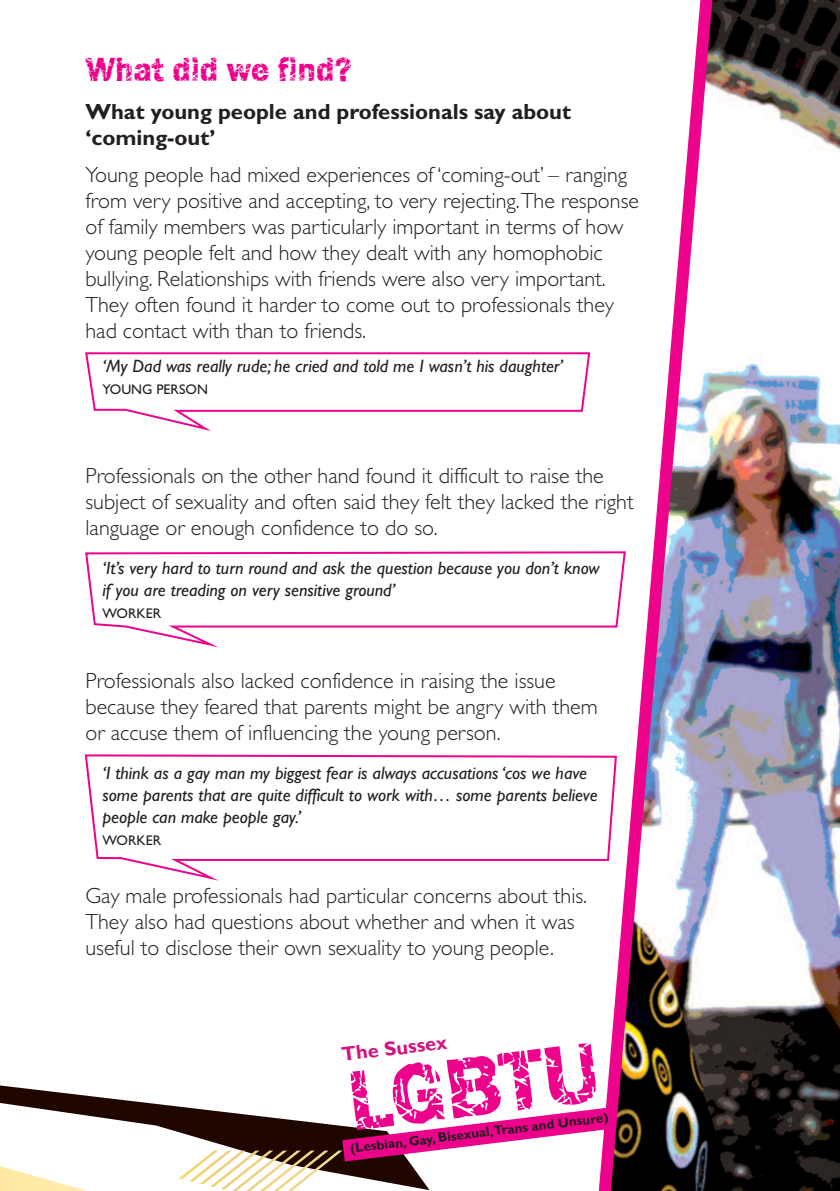
<style>
.page{position:relative;width:840px;height:1191px;background:#fff}
.page>*{position:absolute;margin:0;border:0;box-sizing:border-box;transform-origin:0 0}
.t1{font:86.2px "DTC Funky M07";color:#ed028c}
.t2{font:34px "DTC Funky M07";color:#ed028c}
.t3{font:300 22px/26px "Gill Sans";color:#231f20}
.t4{font:700 22px/26px "Gill Sans";color:#231f20}
.t5{font:700 20.2px "Gill Sans";color:#d31380}
.t6{font:italic 18px/22px "Gill Sans";color:#231f20}
.t7{font:14px "Gill Sans";color:#231f20}
.t8{font:700 13.4px "Gill Sans";color:#231f20}
</style>
<div class="page">
<svg style="left:85px;top:352px;width:505px;height:79px"></svg>
<img style="left:720px;top:0;width:119px;height:1191px">
<svg style="left:590px;top:0;width:130px;height:1191px"></svg>
<svg style="left:0;top:1085px;width:182px;height:106px"></svg>
<svg style="left:94px;top:1107px;width:520px;height:84px"></svg>
<svg style="left:85px;top:551px;width:540px;height:96px"></svg>
<svg style="left:85px;top:754px;width:531px;height:126px"></svg>
<h2 class="t2" style="left:85px;top:50px;width:268px">What did we find?</h2>
<p class="t4" style="left:85px;top:100px;width:487px">What young people and professionals say about ‘coming-out’</p>
<p class="t3" style="left:85px;top:164px;width:554px">Young people had mixed experiences of ‘coming-out’ – ranging from very positive and accepting, to very rejecting.The response of family members was particularly important in terms of how young people felt and how they dealt with any homophobic bullying. Relationships with friends were also very important.<br>They often found it harder to come out to professionals they had contact with than to friends.</p>
<p class="t6" style="left:102px;top:356px;width:462px">‘My Dad was really rude; he cried and told me I wasn’t his daughter’</p>
<p class="t7" style="left:102px;top:383px;width:107px">YOUNG PERSON</p>
<p class="t3" style="left:85px;top:464px;width:549px">Professionals on the other hand found it difficult to raise the subject of sexuality and often said they felt they lacked the right language or enough confidence to do so.</p>
<p class="t6" style="left:102px;top:558px;width:498px">‘It’s very hard to turn round and ask the question because you don’t know if you are treading on very sensitive ground’</p>
<p class="t7" style="left:102px;top:608px;width:60px">WORKER</p>
<p class="t3" style="left:85px;top:669px;width:513px">Professionals also lacked confidence in raising the issue because they feared that parents might be angry with them or accuse them of influencing the young person.</p>
<p class="t6" style="left:102px;top:763px;width:496px">‘I think as a gay man my biggest fear is always accusations ‘cos we have some parents that are quite difficult to work with… some parents believe people can make people gay.’</p>
<p class="t7" style="left:102px;top:835px;width:60px">WORKER</p>
<p class="t3" style="left:85px;top:884px;width:503px">Gay male professionals had particular concerns about this.<br>They also had questions about whether and when it was useful to disclose their own sexuality to young people.</p>
<p class="t5" style="left:340px;top:1047px;width:107px;rotate:-7deg">The Sussex</p>
<h1 class="t1" style="left:342px;top:1051px;width:253px;rotate:-7deg">LGBTU</h1>
<p class="t8" style="left:349px;top:1143px;width:261px;rotate:-7deg">(Lesbian, Gay, Bisexual,Trans and Unsure)</p>
</div>
